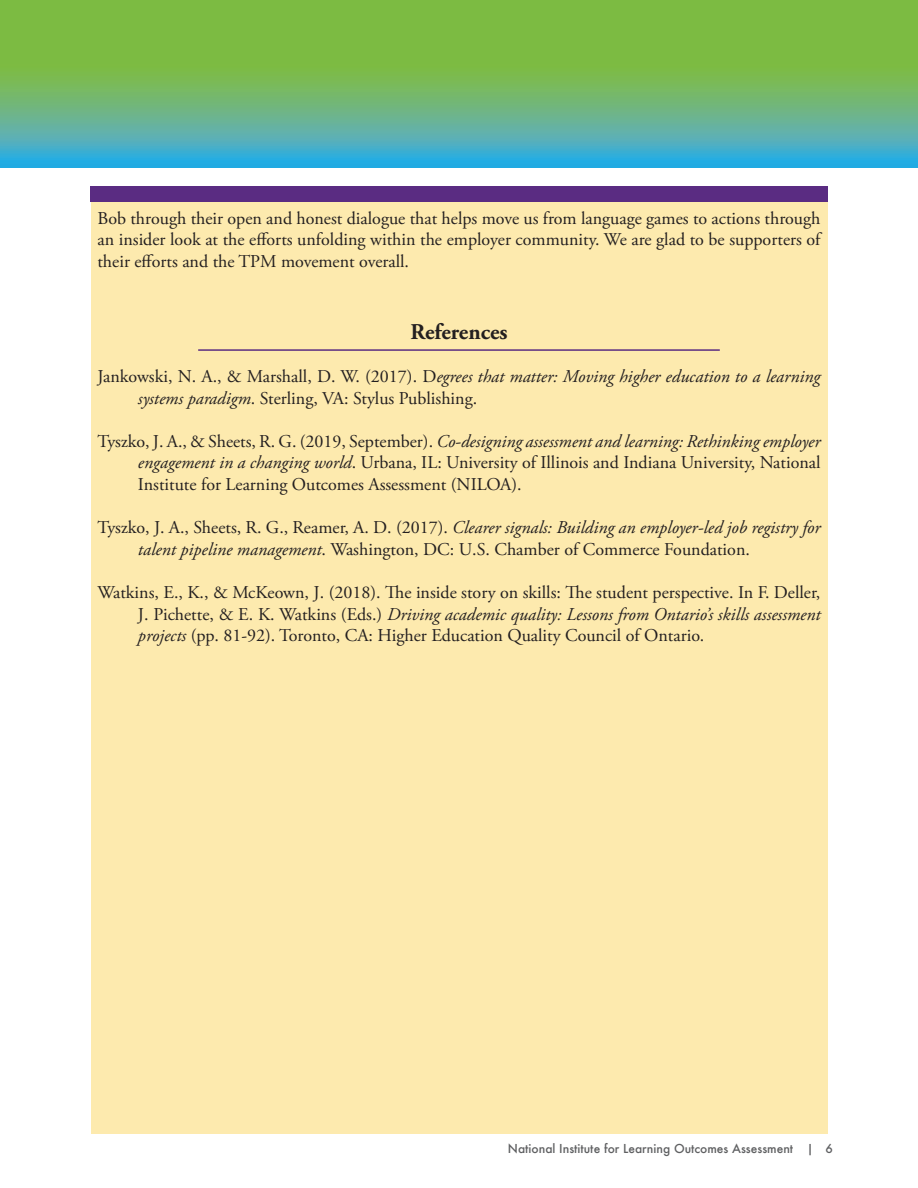
<style>
.page{position:relative;width:918px;height:1188px;background:#fff}
.page>*{position:absolute;margin:0;border:0;box-sizing:border-box;transform-origin:0 0}
.t1{font:700 22.5px "Adobe Garamond Pro";color:#231f20}
.t2{font:18px/21.6px "Adobe Garamond Pro";color:#231f20;text-align:justify}
.t3{font:500 12px "Futura";color:#5f6062}
.s1{font-style:italic}
</style>
<div class="page">
<svg style="left:0;top:0;width:918px;height:167px;background:#6bb671"></svg>
<div style="left:91px;top:189px;width:736px;height:945px;background:#fdeaae"></div>
<div style="left:91px;top:186px;width:737px;height:16px;background:#5a2c82"></div>
<hr style="left:198px;top:349px;width:522px;height:2px;background:#5a2c82">
<p class="t2" style="left:97px;top:208px;width:725px">Bob through their open and honest dialogue that helps move us from language games to actions through an insider look at the efforts unfolding within the employer community. We are glad to be supporters of their efforts and the TPM movement overall.</p>
<p class="t1" style="left:410px;top:319px;width:99px">References</p>
<p class="t2" style="left:138px;top:366px;width:684px;text-indent:-40px">Jankowski, N. A., &amp; Marshall, D. W. (2017). D<span class="s1">egrees that matter: Moving higher education to a learning systems paradigm</span>. Sterling, VA: Stylus Publishing.</p>
<p class="t2" style="left:138px;top:431px;width:684px;text-indent:-40px">Tyszko, J. A., &amp; Sheets, R. G. (2019, September). <span class="s1">Co-designing assessment and learning: Rethinking employer engagement in a changing world</span>. Urbana, IL: University of Illinois and Indiana University, National Institute for Learning Outcomes Assessment (NILOA).</p>
<p class="t2" style="left:138px;top:517px;width:684px;text-indent:-40px">Tyszko, J. A., Sheets, R. G., Reamer, A. D. (2017). <span class="s1">Clearer signals: Building an employer-led job registry for talent pipeline management</span>. Washington, DC: U.S. Chamber of Commerce Foundation.</p>
<p class="t2" style="left:138px;top:582px;width:684px;text-indent:-40px">Watkins, E., K., &amp; McKeown, J. (2018). The inside story on skills: The student perspective. In F. Deller, J. Pichette, &amp; E. K. Watkins (Eds.) <span class="s1">Driving academic quality: Lessons from Ontario’s skills assessment projects</span> (pp. 81-92). Toronto, CA: Higher Education Quality Council of Ontario.</p>
<p class="t3" style="left:508px;top:1140px;width:327px">National Institute for Learning Outcomes Assessment | 6</p>
</div>
